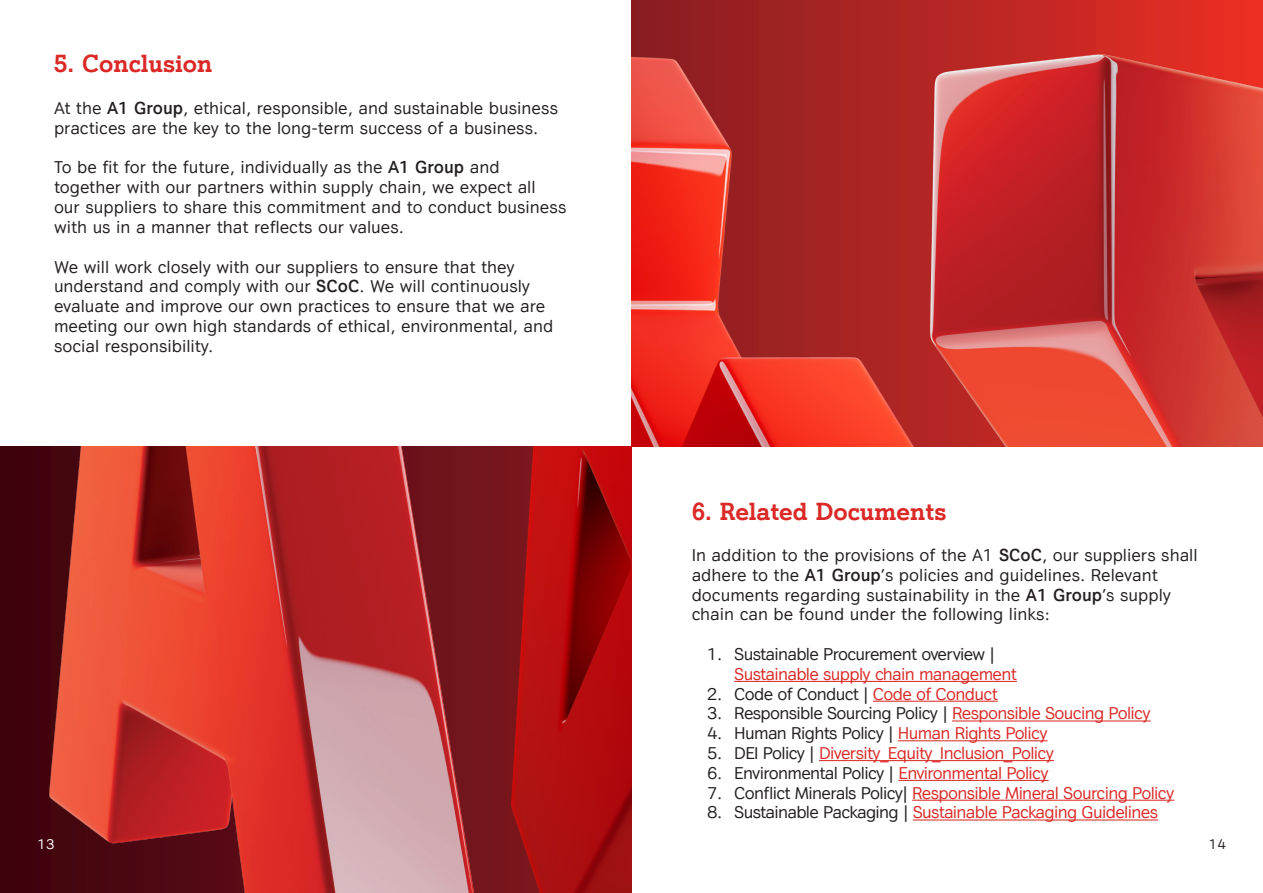
<style>
.page{position:relative;width:1263px;height:893px;background:#fff}
.page>*{position:absolute;margin:0;border:0;box-sizing:border-box;transform-origin:0 0}
.t1{font:700 24px "A1 Serif";color:#da2926}
.t2{font:16.5px/19.8px "A1 Sans";color:#231f20}
.t3{font:16.5px/19.8px "A1 Sans";letter-spacing:-.04em;color:#231f20}
.t4{font:16.5px "A1 Sans";letter-spacing:-.04em;color:#da2926}
.t5{font:13.5px "A1 Sans";color:#fff}
.t6{font:13.5px "A1 Sans";color:#231f20}
.s1{font-weight:700}
.s2{color:#da2926}
.s3{color:#231f20}
</style>
<div class="page">
<hr style="left:734px;top:681px;width:283px;height:1px;background:#da2926">
<hr style="left:873px;top:701px;width:125px;height:1px;background:#da2926">
<hr style="left:952px;top:720px;width:199px;height:1px;background:#da2926">
<hr style="left:898px;top:740px;width:149px;height:1px;background:#da2926">
<hr style="left:819px;top:760px;width:235px;height:1px;background:#da2926">
<hr style="left:898px;top:780px;width:151px;height:1px;background:#da2926">
<hr style="left:912px;top:800px;width:262px;height:1px;background:#da2926">
<hr style="left:913px;top:819px;width:245px;height:1px;background:#da2926">
<svg style="left:1px;top:446px;width:511px;height:447px;background:#4b0610"></svg>
<div style="left:631px;top:0;width:632px;height:446px;background:linear-gradient(to right,#851d22,#ea2e24)"></div>
<img style="left:50px;top:446px;width:439px;height:447px">
<img style="left:939px;top:54px;width:324px;height:392px">
<img style="left:512px;top:446px;width:119px;height:447px">
<img style="left:631px;top:54px;width:308px;height:392px">
<p class="t1" style="left:54px;top:48px;width:160px">5. Conclusion</p>
<p class="t2" style="left:54px;top:98px;width:506px">At the <span class="s1">A1 Group</span>, ethical, responsible, and sustainable business practices are the key to the long-term success of a business.</p>
<p class="t2" style="left:54px;top:157px;width:514px">To be fit for the future, individually as the <span class="s1">A1 Group</span> and together with our partners within supply chain, we expect all<br>our suppliers to share this commitment and to conduct business with us in a manner that reflects our values.</p>
<p class="t2" style="left:54px;top:257px;width:501px">We will work closely with our suppliers to ensure that they understand and comply with our <span class="s1">SCoC</span>. We will continuously evaluate and improve our own practices to ensure that we are meeting our own high standards of ethical, environmental, and social responsibility.</p>
<p class="t1" style="left:692px;top:495px;width:256px">6. Related Documents</p>
<p class="t2" style="left:692px;top:545px;width:507px">In addition to the provisions of the A1 <span class="s1">SCoC</span>, our suppliers shall adhere to the <span class="s1">A1 Group</span>’s policies and guidelines. Relevant documents regarding sustainability in the <span class="s1">A1 Group</span>’s supply chain can be found under the following links:</p>
<p class="t3" style="left:734px;top:644px;width:284px;text-indent:-27px">1. Sustainable Procurement overview |<br><span class="s2">Sustainable supply chain management</span></p>
<p class="t3" style="left:707px;top:683px;width:292px">2. Code of Conduct | <span class="s2">Code of Conduct</span></p>
<p class="t3" style="left:707px;top:703px;width:445px">3. Responsible Sourcing Policy | <span class="s2">Responsible Soucing Policy</span></p>
<p class="t3" style="left:707px;top:723px;width:342px">4. Human Rights Policy | <span class="s2">Human Rights Policy</span></p>
<p class="t4" style="left:707px;top:743px;width:348px"><span class="s3">5. DEI Policy |</span> Diversity_Equity_Inclusion_Policy</p>
<p class="t3" style="left:707px;top:763px;width:343px">6. Environmental Policy | <span class="s2">Environmental Policy</span></p>
<p class="t4" style="left:707px;top:782px;width:469px"><span class="s3">7. Conflict Minerals Policy|</span> Responsible Mineral Sourcing Policy</p>
<p class="t4" style="left:707px;top:802px;width:452px"><span class="s3">8. Sustainable Packaging |</span> Sustainable Packaging Guidelines</p>
<p class="t5" style="left:38px;top:836px;width:19px">13</p>
<p class="t6" style="left:1209px;top:836px;width:19px">14</p>
</div>
